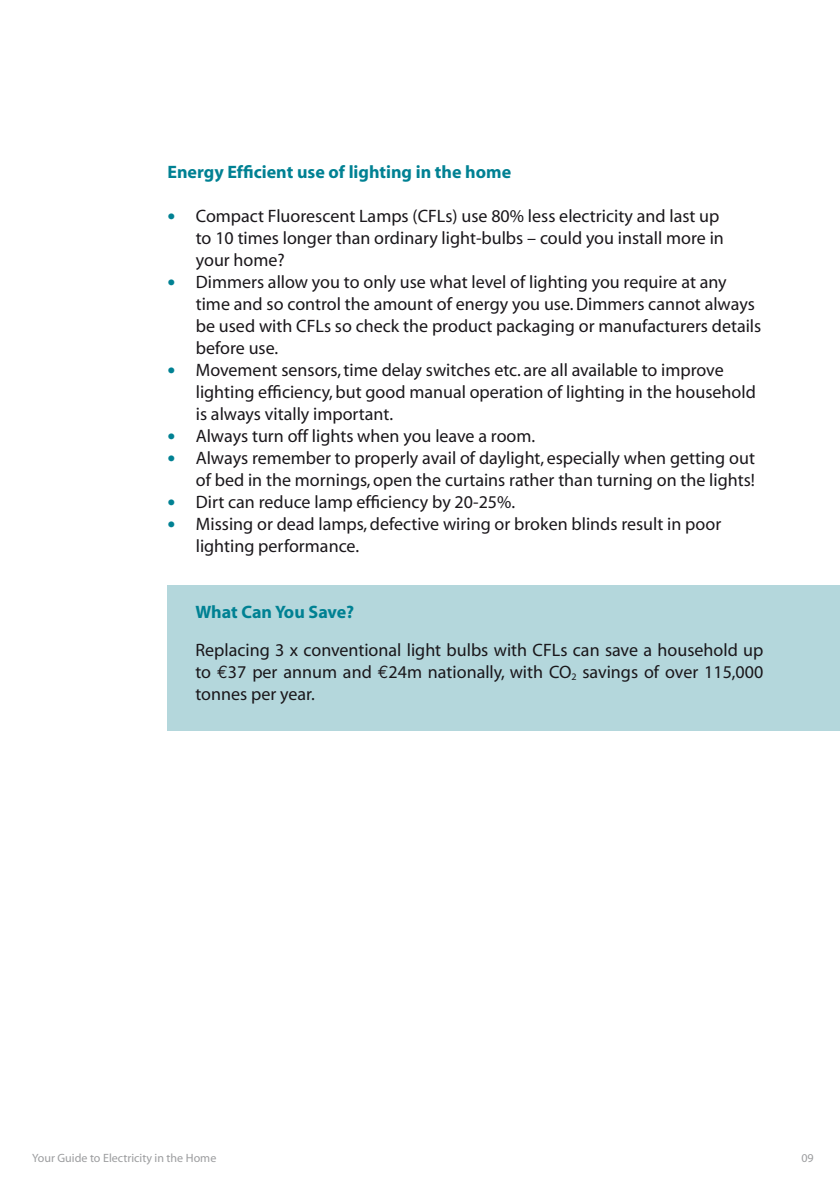
<style>
.page{position:relative;width:840px;height:1191px;background:#fff}
.page>*{position:absolute;margin:0;border:0;box-sizing:border-box;transform-origin:0 0}
.t1{font:18px/22px "Myriad";color:#1a171b}
.t2{font:700 18px "Myriad";color:#008193}
.t3{font:12px "Myriad";color:#9c9d9f}
.s1{font-size:28px;color:#008193}
.s2{font-family:"Euro Mono"}
</style>
<div class="page">
<div style="left:167px;top:585px;width:672px;height:145px;background:#b4d7dc"></div>
<p class="t2" style="left:167px;top:163px;width:345px">Energy Efficient use of lighting in the home</p>
<p class="t1" style="left:196px;top:206px;width:529px;text-indent:-28px"><span class="s1">•</span> Compact Fluorescent Lamps (CFLs) use 80% less electricity and last up to 10 times longer than ordinary light-bulbs – could you install more in your home?</p>
<p class="t1" style="left:196px;top:272px;width:566px;text-indent:-28px"><span class="s1">•</span> Dimmers allow you to only use what level of lighting you require at any time and so control the amount of energy you use. Dimmers cannot always be used with CFLs so check the product packaging or manufacturers details before use.</p>
<p class="t1" style="left:196px;top:360px;width:561px;text-indent:-28px"><span class="s1">•</span> Movement sensors, time delay switches etc. are all available to improve lighting efficiency, but good manual operation of lighting in the household is always vitally important.</p>
<p class="t1" style="left:167px;top:426px;width:369px"><span class="s1">•</span> Always turn off lights when you leave a room.</p>
<p class="t1" style="left:167px;top:448px;width:588px;text-align:right"><span class="s1">•</span> Always remember to properly avail of daylight, especially when getting out of bed in the mornings, open the curtains rather than turning on the lights!</p>
<p class="t1" style="left:167px;top:492px;width:349px"><span class="s1">•</span> Dirt can reduce lamp efficiency by 20-25%.</p>
<p class="t1" style="left:196px;top:514px;width:526px;text-indent:-28px"><span class="s1">•</span> Missing or dead lamps, defective wiring or broken blinds result in poor lighting performance.</p>
<p class="t2" style="left:195px;top:603px;width:160px">What Can You Save?</p>
<p class="t1" style="left:195px;top:640px;width:569px;text-align:justify">Replacing 3 x conventional light bulbs with CFLs can save a household up to <span class="s2">€</span>37 per annum and <span class="s2">€</span>24m nationally, with CO<sub>2</sub> savings of over 115,000 tonnes per year.</p>
<p class="t3" style="left:32px;top:1151px;width:185px">Your Guide to Electricity in the Home</p>
<p class="t3" style="left:800px;top:1151px;width:14px">09</p>
</div>
